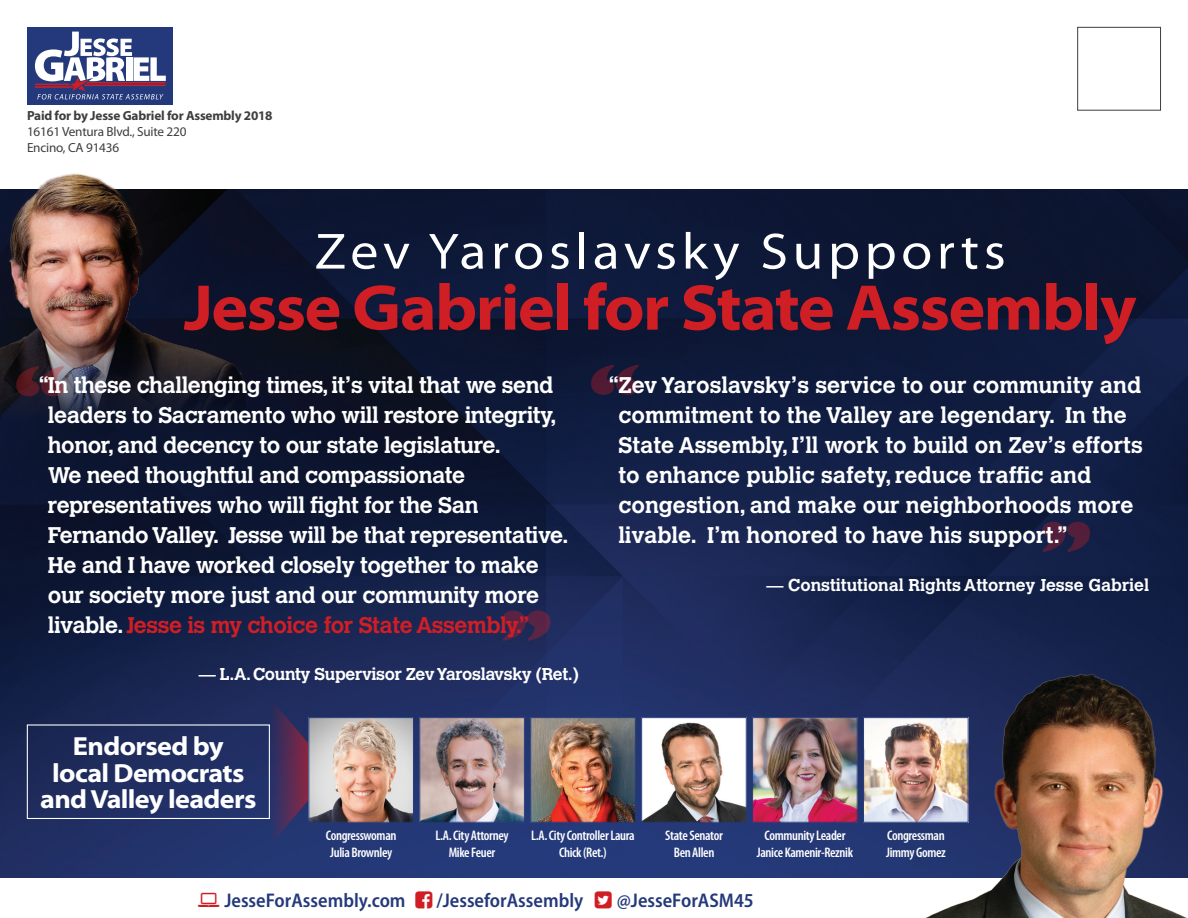
<style>
.page{position:relative;width:1188px;height:918px;background:#fff}
.page>*{position:absolute;margin:0;border:0;box-sizing:border-box;transform-origin:0 0}
.t1{font:700 semi-expanded 65.1px "Myriad Pro";letter-spacing:-.025em;color:#d01e25}
.t2{font:semi-expanded 51.15px "Myriad Pro";letter-spacing:.09em;color:#fff}
.t3{font:700 semi-expanded 26.25px/26.1px "Myriad Pro";letter-spacing:-.025em;color:#fff;text-align:center}
.t4{font:700 22.5px/30px "Calvert";letter-spacing:-.02em;color:#fff}
.t5{font:700 22.5px/30px "Calvert";color:#fff}
.t6{font:600 semi-condensed 19.8px "Myriad Pro";color:#24397b}
.t7{font:700 16.95px "Calvert";letter-spacing:-.02em;color:#fff}
.t8{font:700 16.95px "Calvert";color:#fff}
.t9{font:600 condensed 13.8px/16.5px "Myriad Pro";letter-spacing:-.025em;color:#fff;text-align:center}
.t10{font:13.2px/15.9px "Myriad Pro";letter-spacing:-.015em;color:#3e3e3f}
.t11{font:700 13.2px "Myriad Pro";letter-spacing:-.015em;color:#3e3e3f}
.s1{color:#d01e25}
</style>
<div class="page">
<img style="left:0;top:190px;width:1188px;height:688px">
<img style="left:0;top:173px;width:330px;height:247px">
<div style="left:27px;top:27px;width:146px;height:78px;background:#24397b"></div>
<svg style="left:35px;top:32px;width:131px;height:67px"></svg>
<div style="left:1077px;top:27px;width:84px;height:84px;border:1px solid #3e3e3f"></div>
<img style="left:925px;top:660px;width:263px;height:258px">
<svg style="left:16px;top:366px;width:48px;height:30px"></svg>
<svg style="left:591px;top:364px;width:48px;height:31px"></svg>
<svg style="left:503px;top:611px;width:47px;height:30px"></svg>
<svg style="left:1042px;top:522px;width:48px;height:30px"></svg>
<svg style="left:270px;top:698px;width:62px;height:148px;background:#3b2e5e"></svg>
<img style="left:310px;top:719px;width:102px;height:102px">
<div style="left:308px;top:717px;width:106px;height:106px;border:1px solid #24397b"></div>
<img style="left:421px;top:719px;width:102px;height:102px">
<div style="left:419px;top:717px;width:106px;height:106px;border:1px solid #24397b"></div>
<img style="left:532px;top:719px;width:102px;height:102px">
<div style="left:530px;top:717px;width:106px;height:106px;border:1px solid #24397b"></div>
<img style="left:643px;top:719px;width:102px;height:102px">
<div style="left:641px;top:717px;width:106px;height:106px;border:1px solid #24397b"></div>
<img style="left:754px;top:719px;width:102px;height:102px">
<div style="left:752px;top:717px;width:106px;height:106px;border:1px solid #24397b"></div>
<img style="left:865px;top:719px;width:102px;height:102px">
<div style="left:863px;top:717px;width:106px;height:106px;border:1px solid #24397b"></div>
<div style="left:27px;top:724px;width:243px;height:95px;border:1px solid #fff"></div>
<p class="t11" style="left:27px;top:109px;width:247px">Paid for by Jesse Gabriel for Assembly 2018</p>
<p class="t10" style="left:27px;top:124px;width:161px">16161 Ventura Blvd., Suite 220<br>Encino, CA 91436</p>
<h2 class="t2" style="left:315px;top:223px;width:693px">Zev Yaroslavsky Supports</h2>
<h1 class="t1" style="left:184px;top:271px;width:955px">Jesse Gabriel for State Assembly</h1>
<p class="t4" style="left:48px;top:369px;width:522px;text-indent:-9px">“In these challenging times, it’s vital that we send leaders to Sacramento who will restore integrity, honor, and decency to our state legislature.<br>We need thoughtful and compassionate representatives who will fight for the San Fernando Valley. Jesse will be that representative.<br>He and I have worked closely together to make our society more just and our community more livable. <span class="s1">Jesse is my choice for State Assembly.”</span></p>
<p class="t7" style="left:199px;top:664px;width:382px">— L.A. County Supervisor Zev Yaroslavsky (Ret.)</p>
<p class="t5" style="left:618px;top:370px;width:526px;text-indent:-9px">“Zev Yaroslavsky’s service to our community and commitment to the Valley are legendary. In the State Assembly, I’ll work to build on Zev’s efforts to enhance public safety, reduce traffic and congestion, and make our neighborhoods more livable. I’m honored to have his support.”</p>
<p class="t8" style="left:766px;top:574px;width:384px">— Constitutional Rights Attorney Jesse Gabriel</p>
<p class="t3" style="left:40px;top:734px;width:218px">Endorsed by<br>local Democrats and Valley leaders</p>
<p class="t9" style="left:326px;top:828px;width:72px">Congresswoman<br>Julia Brownley</p>
<p class="t9" style="left:435px;top:828px;width:75px">L.A. City Attorney<br>Mike Feuer</p>
<p class="t9" style="left:531px;top:828px;width:105px">L.A. City Controller Laura<br>Chick (Ret.)</p>
<p class="t9" style="left:665px;top:828px;width:59px">State Senator<br>Ben Allen</p>
<p class="t9" style="left:757px;top:828px;width:98px">Community Leader<br>Janice Kamenir-Reznik</p>
<p class="t9" style="left:886px;top:828px;width:61px;text-align:left">Congressman<br>Jimmy Gomez</p>
<p class="t6" style="left:224px;top:889px;width:183px">JesseForAssembly.com</p>
<p class="t6" style="left:436px;top:889px;width:149px">/JesseforAssembly</p>
<p class="t6" style="left:617px;top:889px;width:139px">@JesseForASM45</p>
</div>
